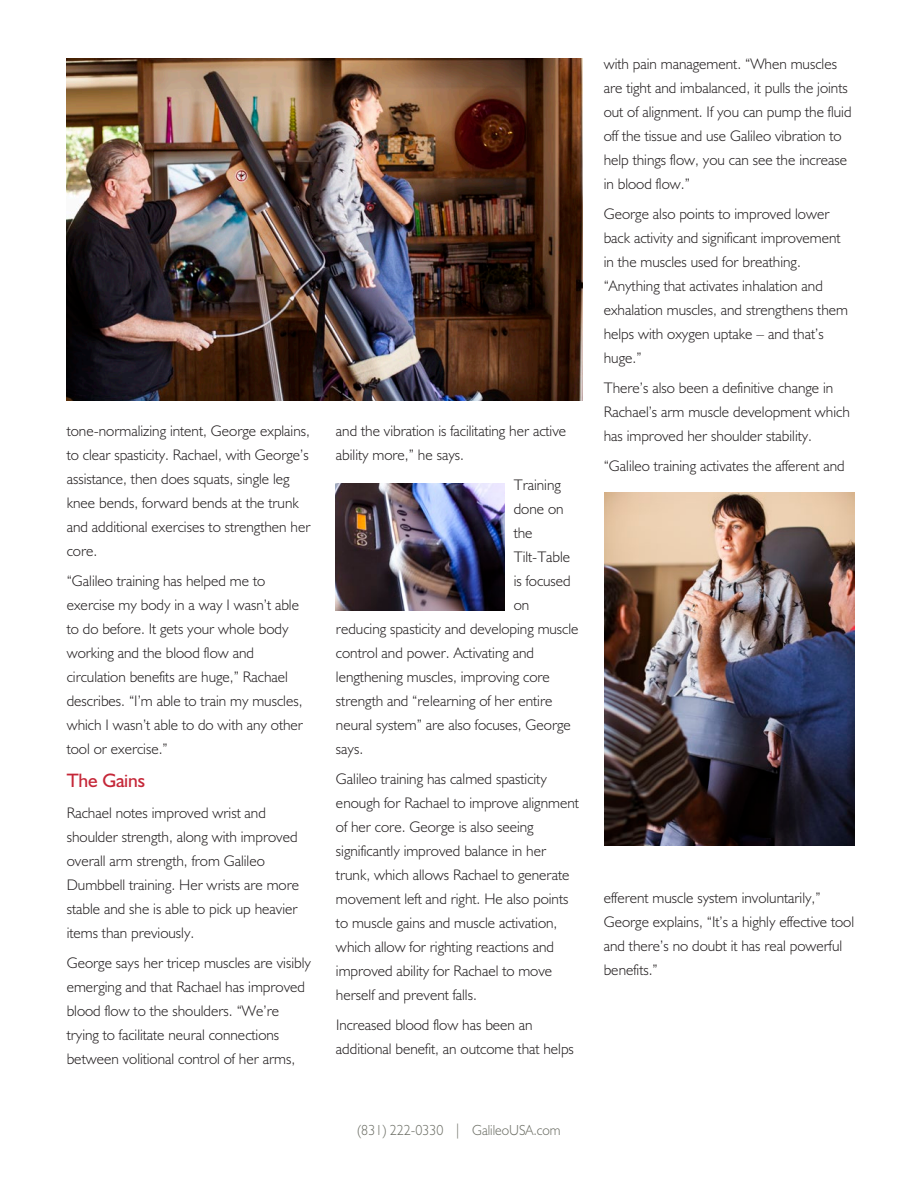
<style>
.page{position:relative;width:918px;height:1188px;background:#fff}
.page>*{position:absolute;margin:0;border:0;box-sizing:border-box;transform-origin:0 0}
.t1{font:19.5px "Humanist 521 BT";letter-spacing:-.005em;color:#c52738}
.t2{font:300 15.3px/24px "Humanist 521 BT";color:#231f20}
.t3{font:300 14.7px "Humanist 521 BT";color:#6e7067;scale:.95 1}
.s1{font-size:15px}
</style>
<div class="page">
<img style="left:335px;top:484px;width:170px;height:127px">
<img style="left:67px;top:58px;width:515px;height:343px">
<img style="left:605px;top:493px;width:249px;height:353px">
<p class="t2" style="left:67px;top:418px;width:245px">tone-normalizing intent, George explains, to clear spasticity. Rachael, with George’s assistance, then does squats, single leg knee bends, forward bends at the trunk and additional exercises to strengthen her core.</p>
<p class="t2" style="left:67px;top:568px;width:238px">“Galileo training has helped me to exercise my body in a way I wasn’t able to do before. It gets your whole body working and the blood flow and circulation benefits are huge,” Rachael describes. “I’m able to train my muscles, which I wasn’t able to do with any other tool or exercise.”</p>
<p class="t1" style="left:67px;top:768px;width:80px">The Gains</p>
<p class="t2" style="left:67px;top:801px;width:234px">Rachael notes improved wrist and shoulder strength, along with improved overall arm strength, from Galileo Dumbbell training. Her wrists are more stable and she is able to pick up heavier items than previously.</p>
<p class="t2" style="left:67px;top:951px;width:246px">George says her tricep muscles are visibly emerging and that Rachael has improved blood flow to the shoulders. “We’re trying to facilitate neural connections between volitional control of her arms,</p>
<p class="t2" style="left:336px;top:418px;width:232px">and the vibration is facilitating her active ability more,” he says.</p>
<p class="t2" style="left:514px;top:472px;width:49px">Training</p>
<p class="t2" style="left:514px;top:496px;width:51px">done on</p>
<p class="t2" style="left:514px;top:520px;width:20px">the</p>
<p class="t2" style="left:514px;top:544px;width:58px">Tilt-Table</p>
<p class="t2" style="left:514px;top:568px;width:59px">is focused</p>
<p class="t2" style="left:514px;top:592px;width:17px">on</p>
<p class="t2" style="left:336px;top:616px;width:244px">reducing spasticity and developing muscle</p>
<p class="t2" style="left:336px;top:640px;width:200px">control and power. Activating and</p>
<p class="t2" style="left:336px;top:664px;width:215px">lengthening muscles, improving core</p>
<p class="t2" style="left:336px;top:688px;width:218px">strength and “relearning of her entire</p>
<p class="t2" style="left:336px;top:712px;width:236px">neural system” are also focuses, George</p>
<p class="t2" style="left:336px;top:736px;width:29px">says.</p>
<p class="t2" style="left:336px;top:766px;width:244px">Galileo training has calmed spasticity enough for Rachael to improve alignment of her core. George is also seeing significantly improved balance in her trunk, which allows Rachael to generate movement left and right. He also points to muscle gains and muscle activation, which allow for righting reactions and improved ability for Rachael to move herself and prevent falls.</p>
<p class="t2" style="left:336px;top:1012px;width:239px">Increased blood flow has been an additional benefit, an outcome that helps</p>
<p class="t2" style="left:604px;top:51px;width:249px">with pain management. “When muscles are tight and imbalanced, it pulls the joints out of alignment. If you can pump the fluid off the tissue and use Galileo vibration to help things flow, you can see the increase in blood flow.”</p>
<p class="t2" style="left:604px;top:201px;width:246px">George also points to improved lower back activity and significant improvement in the muscles used for breathing. “Anything that activates inhalation and exhalation muscles, and strengthens them helps with oxygen uptake – and that’s huge.”</p>
<p class="t2" style="left:604px;top:375px;width:248px">There’s also been a definitive change in<br>Rachael’s arm muscle development which has improved her shoulder stability.</p>
<p class="t2" style="left:604px;top:453px;width:242px">“Galileo training activates the afferent and</p>
<p class="t2" style="left:604px;top:885px;width:252px">efferent muscle system involuntarily,” George explains, “It’s a highly effective tool and there’s no doubt it has real powerful benefits.”</p>
<p class="t3" style="left:357px;top:1121px;width:215px">(831) 222-0330 <span class="s1">|</span> GalileoUSA.com</p>
</div>
